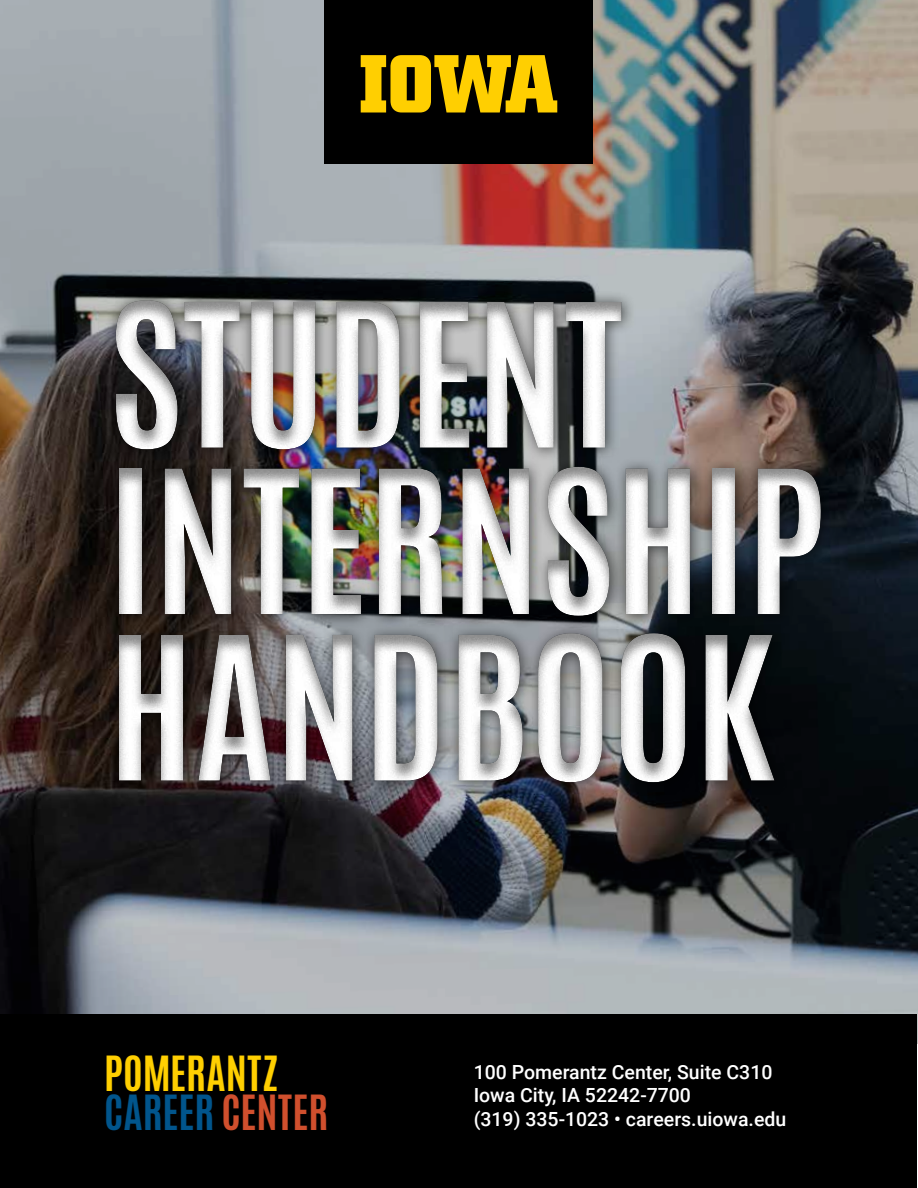
<style>
.page{position:relative;width:918px;height:1188px;background:#fff}
.page>*{position:absolute;margin:0;border:0;box-sizing:border-box;transform-origin:0 0}
.t1{font:700 169.5px/166.5px "Antonio";color:#fff}
.t2{font:700 40.5px/39px "Antonio";color:#ffcf01}
.t3{font:500 19.5px/23.4px "Roboto";color:#fff}
.s1{color:#01558c}
.s2{color:#d04f2d}
</style>
<div class="page">
<img style="left:0;top:0;width:918px;height:1043px">
<div style="left:94px;top:245px;width:824px;height:668px;background:#000;opacity:.46"></div>
<div style="left:325px;top:0;width:268px;height:164px;background:#000"></div>
<svg style="left:361px;top:55px;width:196px;height:57px"></svg>
<div style="left:1px;top:1014px;width:916px;height:173px;background:#000"></div>
<h1 class="t1" style="left:108px;top:294px;width:718px">STUDENT<br>INTERNSHIP<br>HANDBOOK</h1>
<h2 class="t2" style="left:104px;top:1055px;width:226px">POMERANTZ<br><span class="s1">CAREER</span> <span class="s2">CENTER</span></h2>
<p class="t3" style="left:474px;top:1060px;width:314px">100 Pomerantz Center, Suite C310<br>Iowa City, IA 52242-7700<br>(319) 335-1023 • careers.uiowa.edu</p>
</div>
